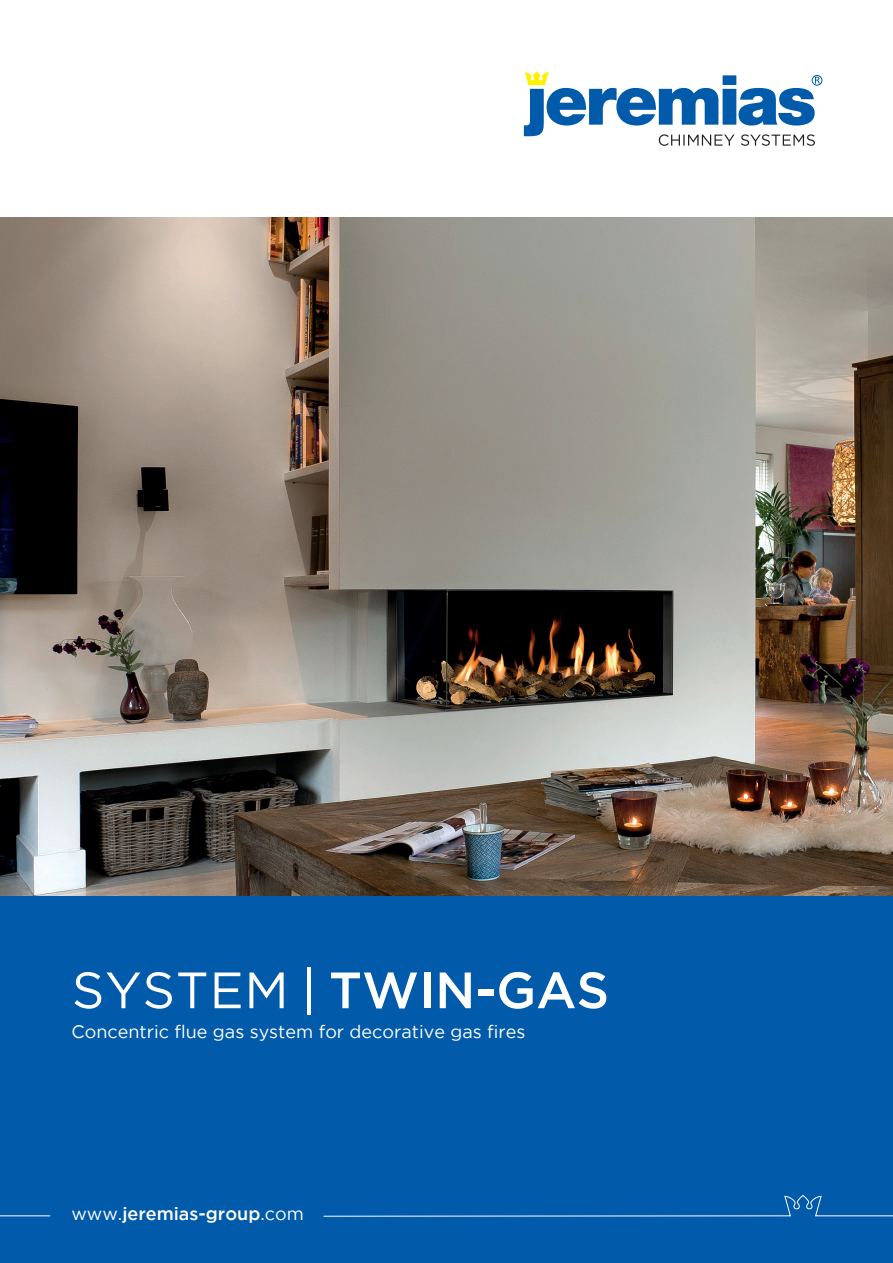
<style>
.page{position:relative;width:893px;height:1263px;background:#fff}
.page>*{position:absolute;margin:0;border:0;box-sizing:border-box;transform-origin:0 0}
.t1{font:500 51px "Gotham";color:#fff}
.t2{font:18px "Gotham";color:#fff}
.t3{font:500 18px "Gotham";color:#fff}
.s1{font-weight:400}
</style>
<div class="page">
<div style="left:0;top:896px;width:893px;height:367px;background:#015aaa"></div>
<img style="left:0;top:217px;width:893px;height:679px">
<hr style="left:0;top:1215px;width:50px;height:1px;background:#fff">
<svg style="left:323px;top:1195px;width:570px;height:22px"></svg>
<div style="left:812px;top:75px;width:10px;height:11px;border:1px solid #015aaa;border-radius:50%"></div>
<svg style="left:524px;top:71px;width:296px;height:75px"></svg>
<h1 class="t1" style="left:72px;top:957px;width:539px"><span class="s1">SYSTEM |</span> TWIN-GAS</h1>
<p class="t2" style="left:71px;top:1019px;width:456px">Concentric flue gas system for decorative gas fires</p>
<p class="t3" style="left:71px;top:1202px;width:234px"><span class="s1">www.</span>jeremias-group<span class="s1">.com</span></p>
</div>
